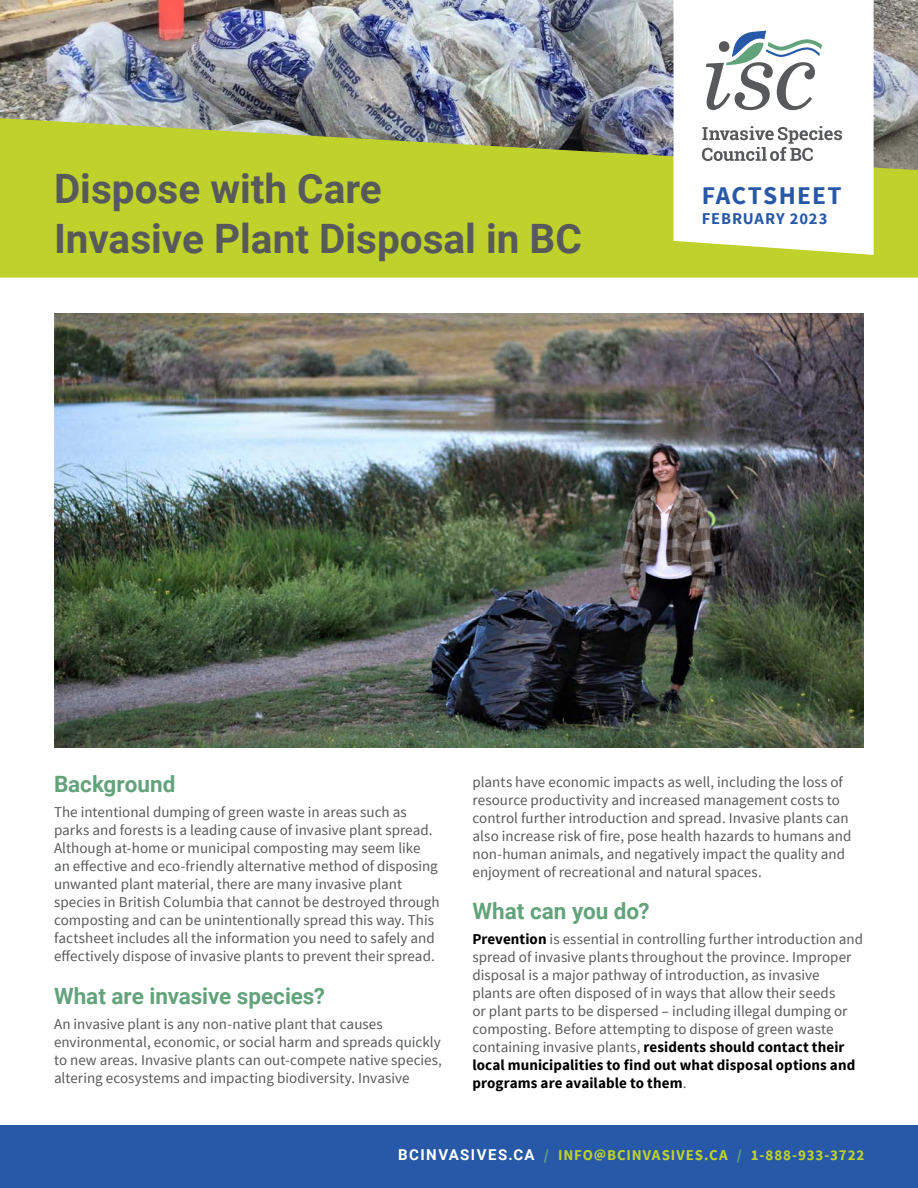
<style>
.page{position:relative;width:918px;height:1188px;background:#fff}
.page>*{position:absolute;margin:0;border:0;box-sizing:border-box;transform-origin:0 0}
.t1{font:700 40.5px/49.5px "Roboto";color:#58595b}
.t2{font:700 25.5px "Source Sans Pro";letter-spacing:.05em;color:#2759a8}
.t3{font:700 22.5px "Roboto";color:#63a37b}
.t4{font:700 16.5px "Source Sans Pro";letter-spacing:.05em;color:#2759a8}
.t5{font:15px/18px "Source Sans Pro";color:#58595b}
.t6{font:700 15px "Source Sans Pro";letter-spacing:.06em;color:#bfd22b}
.s1{font-weight:700;color:#000}
.s2{font-family:"Roboto";color:#fff}
.s3{color:#63a37b}
</style>
<div class="page">
<div style="left:0;top:1126px;width:918px;height:62px;background:#2759a8"></div>
<img style="left:0;top:0;width:918px;height:118px">
<svg style="left:0;top:118px;width:918px;height:160px;background:#b6c736"></svg>
<svg style="left:674px;top:0;width:200px;height:255px"></svg>
<svg style="left:702px;top:126px;width:140px;height:35px"></svg>
<svg style="left:706px;top:31px;width:116px;height:79px"></svg>
<img style="left:54px;top:313px;width:810px;height:434px">
<h1 class="t1" style="left:54px;top:163px;width:529px">Dispose with Care<br>Invasive Plant Disposal in BC</h1>
<h2 class="t2" style="left:702px;top:179px;width:141px">FACTSHEET</h2>
<p class="t4" style="left:702px;top:208px;width:127px">FEBRUARY 2023</p>
<h3 class="t3" style="left:54px;top:769px;width:123px">Background</h3>
<p class="t5" style="left:54px;top:803px;width:387px">The intentional dumping of green waste in areas such as parks and forests is a leading cause of invasive plant spread.<br>Although at-home or municipal composting may seem like an effective and eco-friendly alternative method of disposing unwanted plant material, there are many invasive plant species in British Columbia that cannot be destroyed through composting and can be unintentionally spread this way. This factsheet includes all the information you need to safely and effectively dispose of invasive plants to prevent their spread.</p>
<h3 class="t3" style="left:54px;top:980px;width:273px">What are invasive species?</h3>
<p class="t5" style="left:54px;top:1015px;width:390px">An invasive plant is any non-native plant that causes environmental, economic, or social harm and spreads quickly to new areas. Invasive plants can out-compete native species, altering ecosystems and impacting biodiversity. Invasive</p>
<p class="t5" style="left:472px;top:773px;width:380px">plants have economic impacts as well, including the loss of resource productivity and increased management costs to control further introduction and spread. Invasive plants can also increase risk of fire, pose health hazards to humans and non-human animals, and negatively impact the quality and enjoyment of recreational and natural spaces.</p>
<h3 class="t3" style="left:472px;top:896px;width:179px">What can you do?</h3>
<p class="t5" style="left:472px;top:930px;width:392px"><span class="s1">Prevention</span> is essential in controlling further introduction and spread of invasive plants throughout the province. Improper disposal is a major pathway of introduction, as invasive<br>plants are often disposed of in ways that allow their seeds<br>or plant parts to be dispersed – including illegal dumping or composting. Before attempting to dispose of green waste containing invasive plants, <span class="s1">residents should contact their local municipalities to find out what disposal options and programs are available to them</span>.</p>
<p class="t6" style="left:398px;top:1145px;width:468px"><span class="s2">BCINVASIVES.CA</span> <span class="s3">/</span> INFO@BCINVASIVES.CA <span class="s3">/</span> 1-888-933-3722</p>
</div>
